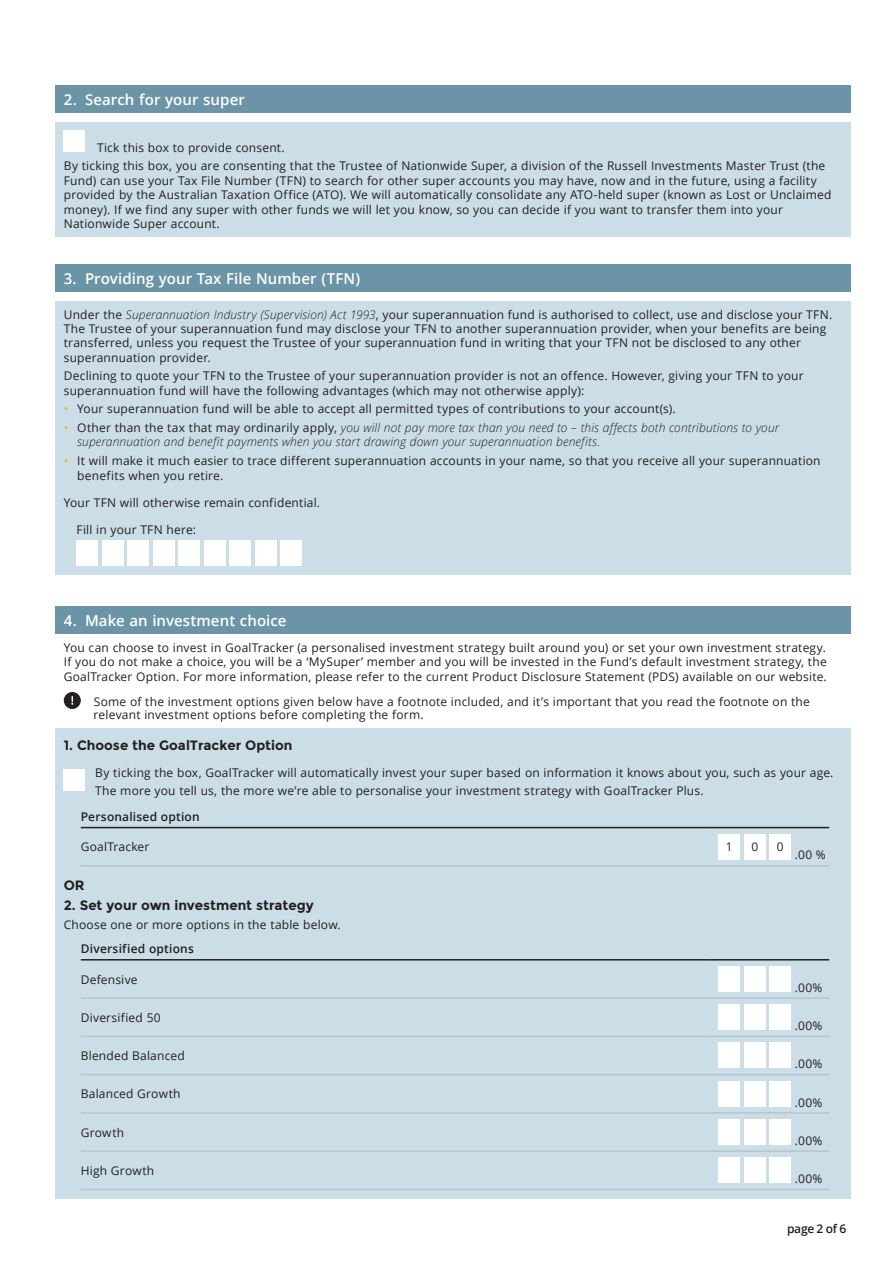
<style>
.page{position:relative;width:893px;height:1263px;background:#fff}
.page>*{position:absolute;margin:0;border:0;box-sizing:border-box;transform-origin:0 0}
.t1{font:600 15px "Open Sans";letter-spacing:.005em;color:#fff}
.t2{font:700 13.5px "Montserrat";color:#231f20}
.t3{font:12px/14.4px "Open Sans";letter-spacing:.015em;color:#231f20}
.t4{font:italic 300 12px/14.4px "Open Sans";letter-spacing:.01em;color:#231f20}
.t5{font:600 12px "Open Sans";letter-spacing:.015em;color:#231f20}
.s1{font-weight:300;font-style:italic}
.s2{color:#fbb018}
.s3{font-weight:400;font-style:normal;color:#fbb018}
.s4{font-weight:400;font-style:normal}
</style>
<div class="page">
<div style="left:55px;top:85px;width:795px;height:29px;background:#6c94a7"></div>
<div style="left:55px;top:122px;width:795px;height:115px;background:#cbdde6"></div>
<div style="left:64px;top:131px;width:21px;height:21px;background:#fff"></div>
<div style="left:55px;top:264px;width:795px;height:28px;background:#6c94a7"></div>
<div style="left:55px;top:301px;width:795px;height:273px;background:#cbdde6"></div>
<div style="left:230px;top:540px;width:21px;height:26px;background:#fff"></div>
<div style="left:281px;top:540px;width:21px;height:26px;background:#fff"></div>
<div style="left:255px;top:540px;width:21px;height:26px;background:#fff"></div>
<div style="left:179px;top:540px;width:21px;height:26px;background:#fff"></div>
<div style="left:204px;top:540px;width:21px;height:26px;background:#fff"></div>
<div style="left:77px;top:540px;width:21px;height:26px;background:#fff"></div>
<div style="left:128px;top:540px;width:21px;height:26px;background:#fff"></div>
<div style="left:102px;top:540px;width:21px;height:26px;background:#fff"></div>
<div style="left:153px;top:540px;width:21px;height:26px;background:#fff"></div>
<div style="left:55px;top:606px;width:795px;height:28px;background:#6c94a7"></div>
<div style="left:55px;top:728px;width:795px;height:471px;background:#cbdde6"></div>
<div style="left:64px;top:692px;width:17px;height:17px;background:#231f20;border-radius:50%"></div>
<svg style="left:71px;top:696px;width:2px;height:9px"></svg>
<hr style="left:81px;top:827px;width:629px;height:1px;background:#231f20">
<hr style="left:710px;top:827px;width:119px;height:1px;background:#231f20">
<hr style="left:81px;top:865px;width:629px;height:1px;background:#b7c5d0">
<hr style="left:710px;top:865px;width:119px;height:1px;background:#b7c5d0">
<div style="left:719px;top:834px;width:21px;height:25px;background:#fff"></div>
<div style="left:770px;top:834px;width:21px;height:25px;background:#fff"></div>
<div style="left:744px;top:834px;width:21px;height:25px;background:#fff"></div>
<hr style="left:81px;top:959px;width:629px;height:1px;background:#231f20">
<hr style="left:710px;top:959px;width:119px;height:1px;background:#231f20">
<hr style="left:81px;top:997px;width:629px;height:2px;background:#b7c5d0">
<hr style="left:710px;top:997px;width:119px;height:2px;background:#b7c5d0">
<hr style="left:81px;top:1035px;width:629px;height:2px;background:#b7c5d0">
<hr style="left:710px;top:1035px;width:119px;height:2px;background:#b7c5d0">
<hr style="left:81px;top:1074px;width:629px;height:1px;background:#b7c5d0">
<hr style="left:710px;top:1074px;width:119px;height:1px;background:#b7c5d0">
<hr style="left:710px;top:1112px;width:119px;height:1px;background:#b7c5d0">
<hr style="left:710px;top:1150px;width:119px;height:2px;background:#b7c5d0">
<hr style="left:81px;top:1112px;width:629px;height:1px;background:#b7c5d0">
<hr style="left:710px;top:1189px;width:119px;height:1px;background:#b7c5d0">
<hr style="left:81px;top:1150px;width:629px;height:2px;background:#b7c5d0">
<hr style="left:81px;top:1189px;width:629px;height:1px;background:#b7c5d0">
<div style="left:719px;top:966px;width:21px;height:26px;background:#fff"></div>
<div style="left:770px;top:966px;width:21px;height:26px;background:#fff"></div>
<div style="left:744px;top:966px;width:21px;height:26px;background:#fff"></div>
<div style="left:719px;top:1004px;width:21px;height:26px;background:#fff"></div>
<div style="left:770px;top:1004px;width:21px;height:26px;background:#fff"></div>
<div style="left:744px;top:1004px;width:21px;height:26px;background:#fff"></div>
<div style="left:719px;top:1043px;width:21px;height:25px;background:#fff"></div>
<div style="left:770px;top:1043px;width:21px;height:25px;background:#fff"></div>
<div style="left:744px;top:1043px;width:21px;height:25px;background:#fff"></div>
<div style="left:719px;top:1081px;width:21px;height:25px;background:#fff"></div>
<div style="left:770px;top:1081px;width:21px;height:25px;background:#fff"></div>
<div style="left:744px;top:1081px;width:21px;height:25px;background:#fff"></div>
<div style="left:719px;top:1119px;width:21px;height:26px;background:#fff"></div>
<div style="left:770px;top:1119px;width:21px;height:26px;background:#fff"></div>
<div style="left:744px;top:1119px;width:21px;height:26px;background:#fff"></div>
<div style="left:719px;top:1157px;width:21px;height:26px;background:#fff"></div>
<div style="left:770px;top:1157px;width:21px;height:26px;background:#fff"></div>
<div style="left:744px;top:1157px;width:21px;height:26px;background:#fff"></div>
<div style="left:64px;top:770px;width:21px;height:21px;background:#fff"></div>
<p class="t1" style="left:64px;top:89px;width:183px">2. Search for your super</p>
<p class="t3" style="left:64px;top:138px;width:763px;line-height:18.6px;text-indent:33px">Tick this box to provide consent.<br>By ticking this box, you are consenting that the Trustee of Nationwide Super, a division of the Russell Investments Master Trust (the</p>
<p class="t3" style="left:64px;top:173px;width:769px">Fund) can use your Tax File Number (TFN) to search for other super accounts you may have, now and in the future, using a facility provided by the Australian Taxation Office (ATO). We will automatically consolidate any ATO-held super (known as Lost or Unclaimed money). If we find any super with other funds we will let you know, so you can decide if you want to transfer them into your Nationwide Super account.</p>
<p class="t1" style="left:64px;top:268px;width:298px">3. Providing your Tax File Number (TFN)</p>
<p class="t3" style="left:64px;top:307px;width:770px">Under the <span class="s1">Superannuation Industry (Supervision) Act 1993</span>, your superannuation fund is authorised to collect, use and disclose your TFN.<br>The Trustee of your superannuation fund may disclose your TFN to another superannuation provider, when your benefits are being transferred, unless you request the Trustee of your superannuation fund in writing that your TFN not be disclosed to any other superannuation provider.</p>
<p class="t3" style="left:64px;top:368px;width:741px">Declining to quote your TFN to the Trustee of your superannuation provider is not an offence. However, giving your TFN to your superannuation fund will have the following advantages (which may not otherwise apply):</p>
<p class="t3" style="left:64px;top:402px;width:613px"><span class="s2">•</span> Your superannuation fund will be able to accept all permitted types of contributions to your account(s).</p>
<p class="t4" style="left:77px;top:420px;width:703px;text-indent:-14px"><span class="s3">•</span> <span class="s4">Other than the tax that may ordinarily apply,</span> you will not pay more tax than you need to – this affects both contributions to your superannuation and benefit payments when you start drawing down your superannuation benefits.</p>
<p class="t3" style="left:77px;top:453px;width:745px;text-indent:-14px"><span class="s2">•</span> It will make it much easier to trace different superannuation accounts in your name, so that you receive all your superannuation benefits when you retire.</p>
<p class="t3" style="left:64px;top:495px;width:258px">Your TFN will otherwise remain confidential.</p>
<p class="t3" style="left:77px;top:522px;width:121px">Fill in your TFN here:</p>
<p class="t1" style="left:64px;top:610px;width:224px">4. Make an investment choice</p>
<p class="t3" style="left:64px;top:640px;width:764px;text-align:justify">You can choose to invest in GoalTracker (a personalised investment strategy built around you) or set your own investment strategy.<br>If you do not make a choice, you will be a ‘MySuper’ member and you will be invested in the Fund’s default investment strategy, the GoalTracker Option. For more information, please refer to the current Product Disclosure Statement (PDS) available on our website.</p>
<p class="t3" style="left:94px;top:694px;width:718px;line-height:13.5px">Some of the investment options given below have a footnote included, and it’s important that you read the footnote on the relevant investment options before completing the form.</p>
<p class="t2" style="left:64px;top:737px;width:230px">1. Choose the GoalTracker Option</p>
<p class="t3" style="left:95px;top:763px;width:740px;line-height:18.6px">By ticking the box, GoalTracker will automatically invest your super based on information it knows about you, such as your age.<br>The more you tell us, the more we’re able to personalise your investment strategy with GoalTracker Plus.</p>
<p class="t5" style="left:81px;top:809px;width:120px">Personalised option</p>
<p class="t3" style="left:81px;top:839px;width:70px">GoalTracker</p>
<p class="t3" style="left:726px;top:839px;width:8px">1</p>
<p class="t3" style="left:751px;top:839px;width:8px">0</p>
<p class="t3" style="left:777px;top:839px;width:8px">0</p>
<p class="t3" style="left:795px;top:847px;width:33px">.00 %</p>
<p class="t2" style="left:64px;top:877px;width:22px">OR</p>
<p class="t2" style="left:64px;top:897px;width:251px">2. Set your own investment strategy</p>
<p class="t3" style="left:64px;top:917px;width:278px">Choose one or more options in the table below.</p>
<p class="t5" style="left:81px;top:941px;width:115px">Diversified options</p>
<p class="t3" style="left:81px;top:972px;width:58px">Defensive</p>
<p class="t3" style="left:795px;top:980px;width:29px">.00%</p>
<p class="t3" style="left:81px;top:1010px;width:81px">Diversified 50</p>
<p class="t3" style="left:795px;top:1018px;width:29px">.00%</p>
<p class="t3" style="left:81px;top:1048px;width:106px">Blended Balanced</p>
<p class="t3" style="left:795px;top:1056px;width:29px">.00%</p>
<p class="t3" style="left:81px;top:1086px;width:101px">Balanced Growth</p>
<p class="t3" style="left:795px;top:1095px;width:29px">.00%</p>
<p class="t3" style="left:81px;top:1125px;width:45px">Growth</p>
<p class="t3" style="left:795px;top:1133px;width:29px">.00%</p>
<p class="t3" style="left:81px;top:1163px;width:75px">High Growth</p>
<p class="t3" style="left:795px;top:1171px;width:29px">.00%</p>
<p class="t5" style="left:787px;top:1220px;width:61px">page 2 of 6</p>
</div>
